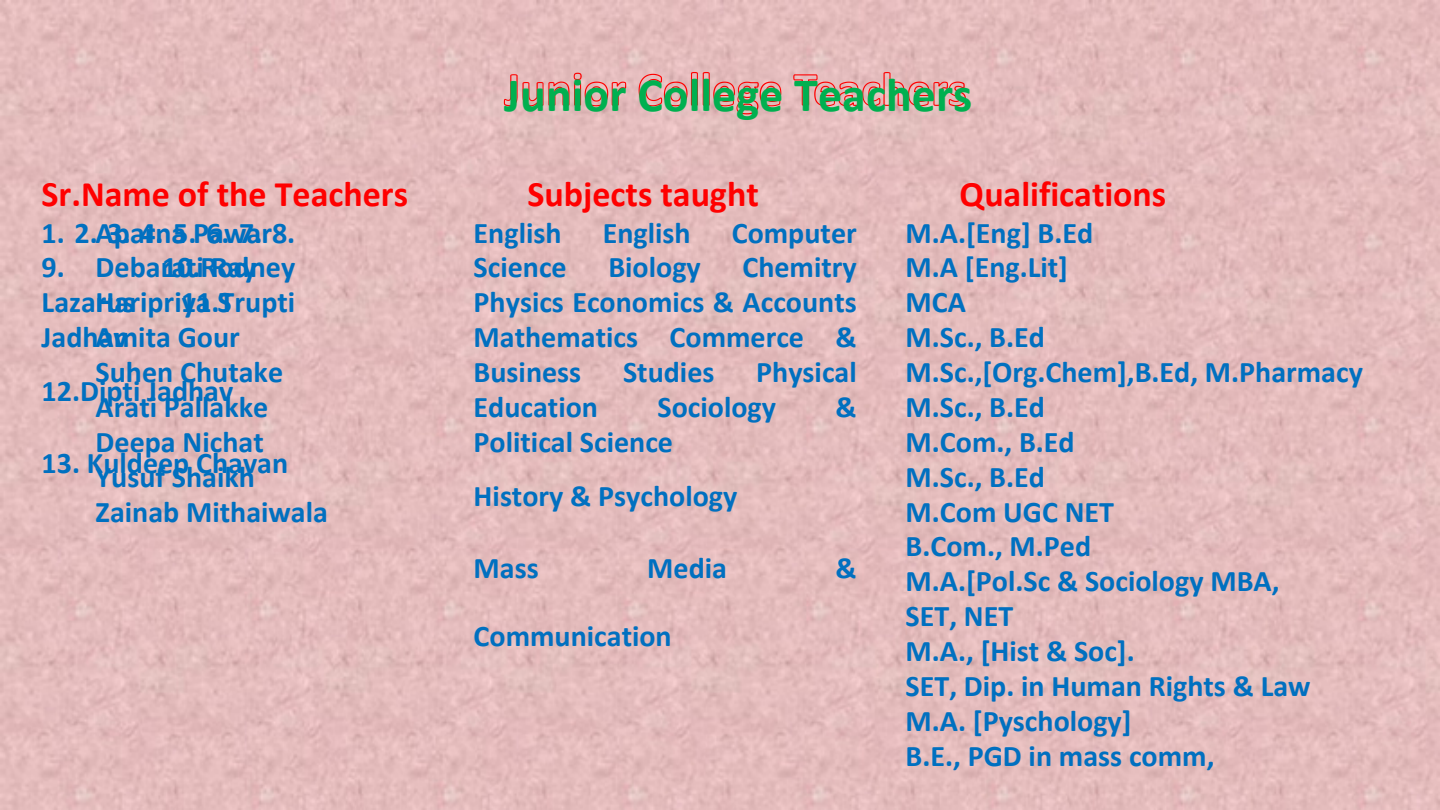
<style>
.page{position:relative;width:1440px;height:810px;background:#fff}
.page>*{position:absolute;margin:0;border:0;box-sizing:border-box;transform-origin:0 0}
.t1{font:700 48px "Calibri";color:#00b050}
.t2{font:700 36px "Calibri";color:#f00}
.t3{font:700 30px/34.8px "Calibri";color:#0070c0}
</style>
<div class="page">
<svg style="left:504px;top:73px;width:122px;height:33px;background:#e89d9d"></svg>
<svg style="left:639px;top:72px;width:142px;height:42px;background:#e79f9f"></svg>
<svg style="left:793px;top:72px;width:173px;height:34px;background:#e79c9c"></svg>
<p class="t1" style="left:504px;top:75px;width:470px">Junior College Teachers</p>
<p class="t2" style="left:42px;top:179px;width:368px">Sr.Name of the Teachers</p>
<p class="t2" style="left:528px;top:179px;width:233px">Subjects taught</p>
<p class="t2" style="left:960px;top:179px;width:208px">Qualifications</p>
<p class="t3" style="left:42px;top:218px;width:255px">1. 2. 3. 4. 5. 6. 7. 8.<br>9.</p>
<p class="t3" style="left:906px;top:218px;width:459px">M.A.[Eng] B.Ed<br>M.A [Eng.Lit]<br>MCA<br>M.Sc., B.Ed<br>M.Sc.,[Org.Chem],B.Ed, M.Pharmacy<br>M.Sc., B.Ed<br>M.Com., B.Ed<br>M.Sc., B.Ed<br>M.Com UGC NET<br>B.Com., M.Ped<br>M.A.[Pol.Sc &amp; Sociology MBA,<br>SET, NET<br>M.A., [Hist &amp; Soc].<br>SET, Dip. in Human Rights &amp; Law<br>M.A. [Pyschology]<br>B.E., PGD in mass comm,</p>
<p class="t3" style="left:96px;top:218px;width:234px">Aparna Pawar<br>Debarati Ray<br>Haripriya S<br>Amita Gour<br>Suhen Chutake<br>Arati Pallakke<br>Deepa Nichat<br>Yusuf Shaikh<br>Zainab Mithaiwala</p>
<p class="t3" style="left:474px;top:218px;width:89px">English</p>
<p class="t3" style="left:603px;top:218px;width:89px">English</p>
<p class="t3" style="left:732px;top:218px;width:127px">Computer</p>
<p class="t3" style="left:474px;top:252px;width:95px">Science</p>
<p class="t3" style="left:608px;top:252px;width:94px">Biology</p>
<p class="t3" style="left:474px;top:252px;width:385px;text-align:justify;text-indent:269px">Chemitry Physics Economics &amp; Accounts Mathematics Commerce &amp; Business</p>
<p class="t3" style="left:162px;top:252px;width:135px">10.Rodney</p>
<p class="t3" style="left:42px;top:287px;width:95px">Lazarus</p>
<p class="t3" style="left:181px;top:287px;width:116px">11.Trupti</p>
<p class="t3" style="left:42px;top:322px;width:88px">Jadhav</p>
<p class="t3" style="left:42px;top:376px;width:193px">12.Dipti Jadhav</p>
<p class="t3" style="left:623px;top:357px;width:93px">Studies</p>
<p class="t3" style="left:756px;top:357px;width:102px">Physical</p>
<p class="t3" style="left:474px;top:392px;width:126px">Education</p>
<p class="t3" style="left:658px;top:392px;width:120px">Sociology</p>
<p class="t3" style="left:836px;top:392px;width:23px">&amp;</p>
<p class="t3" style="left:474px;top:427px;width:201px">Political Science</p>
<p class="t3" style="left:474px;top:481px;width:265px">History &amp; Psychology</p>
<p class="t3" style="left:42px;top:448px;width:248px">13. Kuldeep Chavan</p>
<p class="t3" style="left:474px;top:553px;width:67px">Mass</p>
<p class="t3" style="left:647px;top:553px;width:81px">Media</p>
<p class="t3" style="left:836px;top:553px;width:23px">&amp;</p>
<p class="t3" style="left:474px;top:621px;width:200px">Communication</p>
</div>
